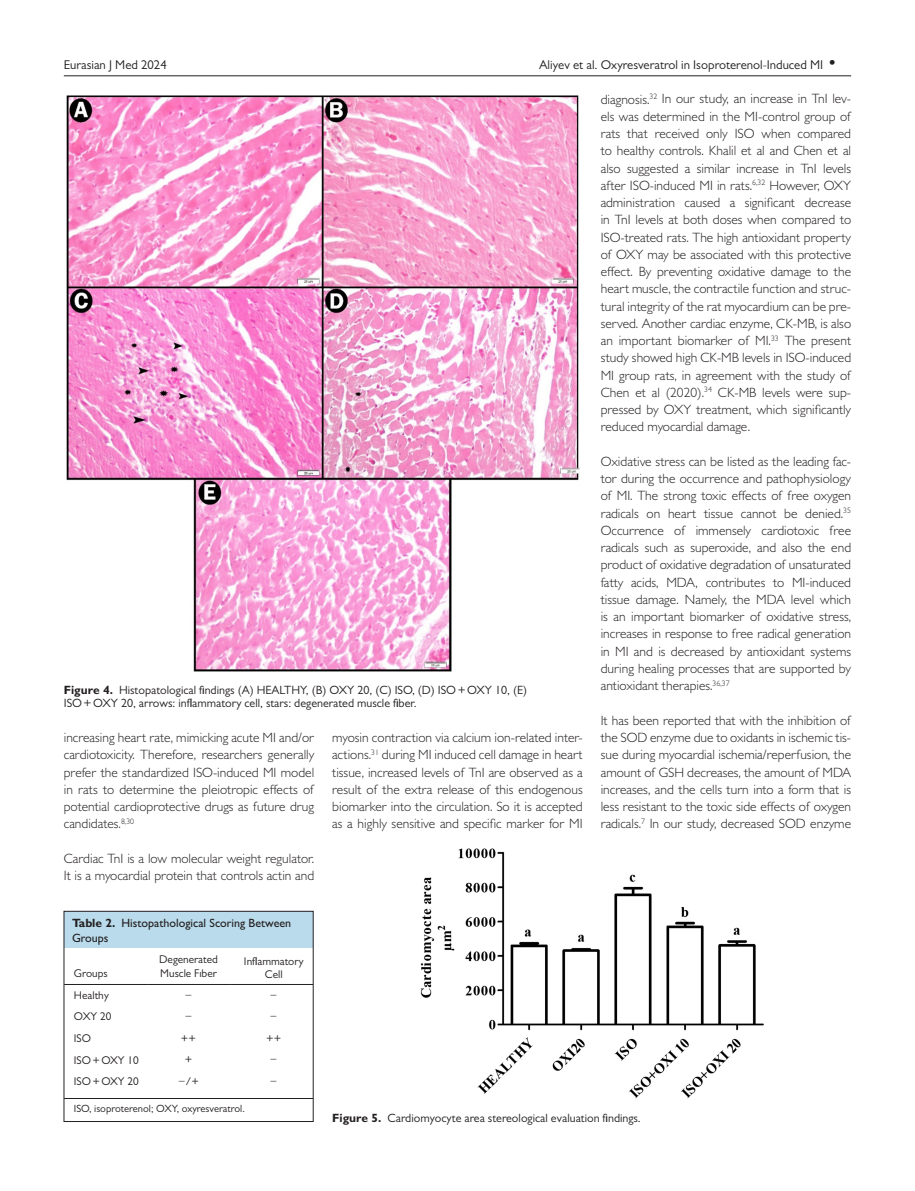
<style>
.page{position:relative;width:915px;height:1191px;background:#fff}
.page>*{position:absolute;margin:0;border:0;box-sizing:border-box;transform-origin:0 0}
.t1{font:300 13.5px/17.2px "Gill Sans MT Pro";color:#231f20;text-align:justify}
.t2{font:12.75px "Gill Sans MT Pro";color:#231f20}
.t3{font:12px/13.5px "Gill Sans MT Pro";color:#231f20}
.t4{font:500 12px/14.4px "Gill Sans MT Pro";color:#231f20}
.t5{font:11.25px/13.5px "Gill Sans MT Pro";color:#231f20}
.t6{font:300 11.25px "Gill Sans MT Pro";color:#231f20}
.t7{font:10.5px "Gill Sans MT Pro";color:#231f20}
.s1{font-size:19.5px}
.s2{font-size:19.5px;color:#fff}
.s3{font-weight:700}
.s4{font-weight:300}
</style>
<div class="page">
<hr style="left:64px;top:76px;width:786px;height:1px;background:#231f20">
<img style="left:66px;top:95px;width:514px;height:577px">
<div style="left:64px;top:911px;width:249px;height:37px;background:#b9dbeb"></div>
<hr style="left:64px;top:1098px;width:249px;height:1px;background:#231f20">
<hr style="left:64px;top:984px;width:83px;height:1px;background:#231f20">
<hr style="left:147px;top:984px;width:83px;height:1px;background:#231f20">
<hr style="left:230px;top:984px;width:83px;height:1px;background:#231f20">
<img style="left:420px;top:848px;width:343px;height:251px">
<p class="t2" style="left:64px;top:58px;width:104px">Eurasian J Med 2024</p>
<p class="t2" style="left:539px;top:58px;width:313px">Aliyev et al. Oxyresveratrol in Isoproterenol-Induced MI <span class="s1">•</span> <span class="s2">5</span></p>
<p class="t3" style="left:64px;top:683px;width:464px"><span class="s3">Figure 4.</span> Histopatological findings (A) HEALTHY, (B) OXY 20, (C) ISO, (D) ISO+OXY 10, (E)<br>ISO+OXY 20, arrows: inflammatory cell, stars: degenerated muscle fiber.</p>
<p class="t1" style="left:64px;top:728px;width:252px">increasing heart rate, mimicking acute MI and/or cardiotoxicity. Therefore, researchers generally prefer the standardized ISO-induced MI model in rats to determine the pleiotropic effects of potential cardioprotective drugs as future drug candidates.<sup>8,30</sup></p>
<p class="t1" style="left:64px;top:849px;width:252px">Cardiac TnI is a low molecular weight regulator.<br>It is a myocardial protein that controls actin and</p>
<p class="t4" style="left:72px;top:915px;width:220px"><span class="s3">Table 2.</span> Histopathological Scoring Between<br>Groups</p>
<p class="t5" style="left:74px;top:966px;width:35px">Groups</p>
<p class="t5" style="left:159px;top:952px;width:60px">Degenerated<br>Muscle Fıber</p>
<p class="t5" style="left:244px;top:954px;width:61px;text-align:center">Inflammatory<br>Cell</p>
<p class="t1" style="left:332px;top:728px;width:252px">myosin contraction via calcium ion-related inter&shy;actions.<sup>31</sup> during MI induced cell damage in heart tissue, increased levels of TnI are observed as a result of the extra release of this endogenous biomarker into the circulation. So it is accepted as a highly sensitive and specific marker for MI</p>
<p class="t1" style="left:600px;top:90px;width:252px">diagnosis.<sup>32</sup> In our study, an increase in TnI lev&shy;els was determined in the MI-control group of rats that received only ISO when compared to healthy controls. Khalil et al and Chen et al also suggested a similar increase in TnI levels after ISO-induced MI in rats.<sup>6,32</sup> However, OXY administration caused a significant decrease in TnI levels at both doses when compared to ISO-treated rats. The high antioxidant property of OXY may be associated with this protective effect. By preventing oxidative damage to the heart muscle, the contractile function and struc&shy;tural integrity of the rat myocardium can be pre&shy;served. Another cardiac enzyme, CK-MB, is also an important biomarker of MI.<sup>33</sup> The present study showed high CK-MB levels in ISO-induced MI group rats, in agreement with the study of Chen et al (2020).<sup>34</sup> CK-MB levels were sup&shy;pressed by OXY treatment, which significantly reduced myocardial damage.</p>
<p class="t1" style="left:600px;top:452px;width:252px">Oxidative stress can be listed as the leading fac&shy;tor during the occurrence and pathophysiology of MI. The strong toxic effects of free oxygen radicals on heart tissue cannot be denied.<sup>35<br></sup>Occurrence of immensely cardiotoxic free radicals such as superoxide, and also the end product of oxidative degradation of unsaturated fatty acids, MDA, contributes to MI-induced tissue damage. Namely, the MDA level which is an important biomarker of oxidative stress, increases in response to free radical generation in MI and is decreased by antioxidant systems during healing processes that are supported by antioxidant therapies.<sup>36,37</sup></p>
<p class="t1" style="left:600px;top:711px;width:252px">It has been reported that with the inhibition of the SOD enzyme due to oxidants in ischemic tis&shy;sue during myocardial ischemia/reperfusion, the amount of GSH decreases, the amount of MDA increases, and the cells turn into a form that is less resistant to the toxic side effects of oxygen radicals.<sup>7</sup> In our study, decreased SOD enzyme</p>
<p class="t5" style="left:74px;top:988px;width:37px">Healthy</p>
<p class="t6" style="left:185px;top:988px;width:9px">−</p>
<p class="t6" style="left:270px;top:988px;width:9px">−</p>
<p class="t5" style="left:74px;top:1009px;width:39px">OXY 20</p>
<p class="t6" style="left:185px;top:1009px;width:9px">−</p>
<p class="t6" style="left:270px;top:1009px;width:9px">−</p>
<p class="t5" style="left:74px;top:1031px;width:19px">ISO</p>
<p class="t5" style="left:181px;top:1031px;width:17px">++</p>
<p class="t5" style="left:266px;top:1031px;width:17px">++</p>
<p class="t5" style="left:74px;top:1053px;width:66px">ISO+OXY 10</p>
<p class="t5" style="left:185px;top:1052px;width:9px">+</p>
<p class="t6" style="left:270px;top:1052px;width:9px">−</p>
<p class="t5" style="left:74px;top:1074px;width:66px">ISO+OXY 20</p>
<p class="t5" style="left:178px;top:1074px;width:22px"><span class="s4">−</span>/+</p>
<p class="t6" style="left:270px;top:1074px;width:9px">−</p>
<p class="t7" style="left:74px;top:1101px;width:172px">ISO, isoproterenol; OXY, oxyresveratrol.</p>
<p class="t3" style="left:332px;top:1110px;width:310px"><span class="s3">Figure 5.</span> Cardiomyocyte area stereological evaluation findings.</p>
</div>
